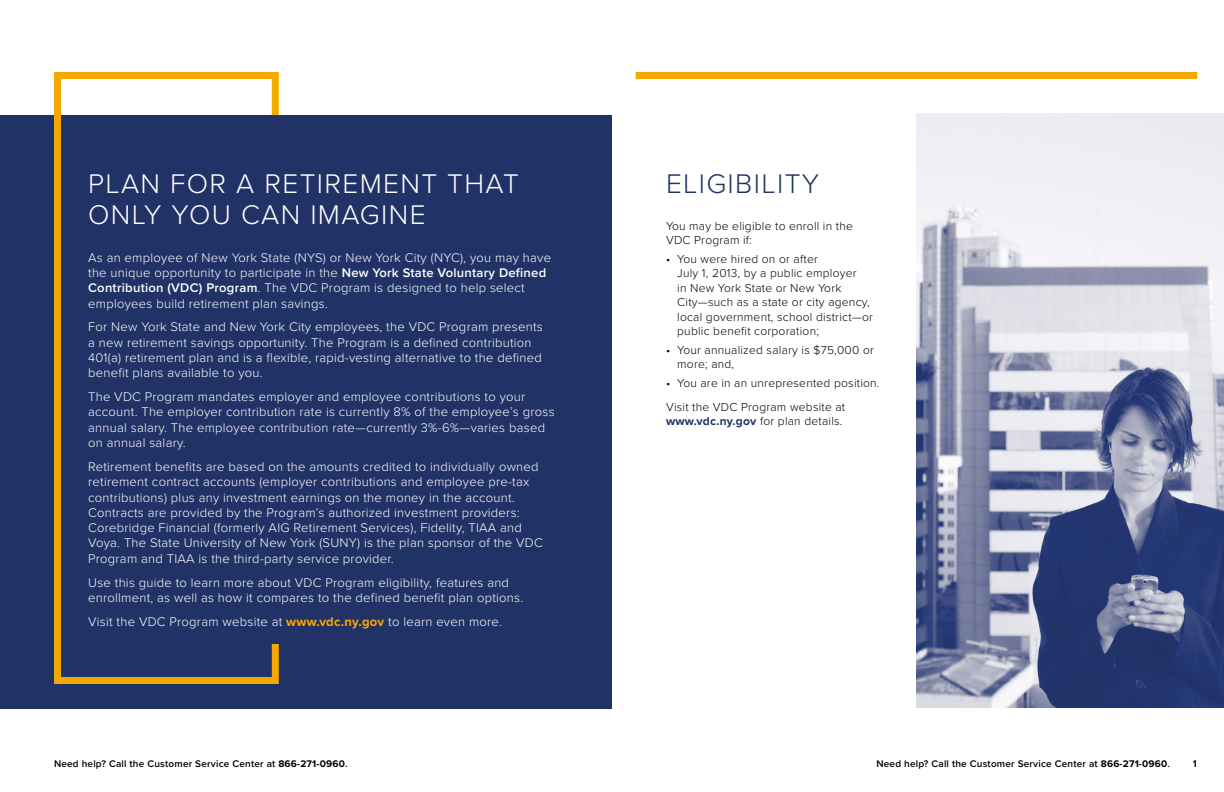
<style>
.page{position:relative;width:1224px;height:792px;background:#fff}
.page>*{position:absolute;margin:0;border:0;box-sizing:border-box;transform-origin:0 0}
.t1{font:300 28px/31px "Proxima Nova";letter-spacing:.05em;color:#fff}
.t2{font:300 28px "Proxima Nova";letter-spacing:.05em;color:#213266}
.t3{font:300 13px/15.3px "Proxima Nova";letter-spacing:.02em;color:#fff}
.t4{font:300 12px/14.4px "Proxima Nova";letter-spacing:.02em;color:#000}
.t5{font:600 10px "Proxima Nova";letter-spacing:.02em;color:#000}
.t6{font:10px "Proxima Nova";color:#000}
.s1{font-weight:600}
.s2{font-weight:700;color:#f5a800}
.s3{font-weight:700}
.s4{font-weight:700;color:#213266}
</style>
<div class="page">
<div style="left:0;top:115px;width:612px;height:594px;background:#213266"></div>
<div style="left:54px;top:72px;width:225px;height:612px;border:7px solid #f5a800"></div>
<div style="left:249px;top:116px;width:51px;height:528px;background:#213266"></div>
<img style="left:916px;top:113px;width:308px;height:594px">
<div style="left:636px;top:72px;width:561px;height:7px;background:#f5a800"></div>
<p class="t1" style="left:88px;top:166px;width:432px">PLAN FOR A RETIREMENT THAT<br>ONLY YOU CAN IMAGINE</p>
<p class="t3" style="left:88px;top:249px;width:464px">As an employee of New York State (NYS) or New York City (NYC), you may have the unique opportunity to participate in the <span class="s1">New York State Voluntary Defined Contribution (VDC) Program</span>. The VDC Program is designed to help select employees build retirement plan savings.</p>
<p class="t3" style="left:88px;top:319px;width:456px">For New York State and New York City employees, the VDC Program presents a new retirement savings opportunity. The Program is a defined contribution 401(a) retirement plan and is a flexible, rapid-vesting alternative to the defined benefit plans available to you.</p>
<p class="t3" style="left:88px;top:388px;width:468px">The VDC Program mandates employer and employee contributions to your account. The employer contribution rate is currently 8% of the employee’s gross annual salary. The employee contribution rate—currently 3%-6%—varies based on annual salary.</p>
<p class="t3" style="left:88px;top:458px;width:456px">Retirement benefits are based on the amounts credited to individually owned retirement contract accounts (employer contributions and employee pre-tax contributions) plus any investment earnings on the money in the account.<br>Contracts are provided by the Program’s authorized investment providers:<br>Corebridge Financial (formerly AIG Retirement Services), Fidelity, TIAA and Voya. The State University of New York (SUNY) is the plan sponsor of the VDC Program and TIAA is the third-party service provider.</p>
<p class="t3" style="left:88px;top:574px;width:437px">Use this guide to learn more about VDC Program eligibility, features and enrollment, as well as how it compares to the defined benefit plan options.</p>
<p class="t3" style="left:88px;top:613px;width:415px">Visit the VDC Program website at <span class="s2">www.vdc.ny.gov</span> to learn even more.</p>
<p class="t5" style="left:54px;top:756px;width:295px">Need help? Call the Customer Service Center at <span class="s3">866-271-0960</span>.</p>
<p class="t2" style="left:666px;top:163px;width:155px">ELIGIBILITY</p>
<p class="t4" style="left:666px;top:218px;width:188px">You may be eligible to enroll in the<br>VDC Program if:</p>
<p class="t4" style="left:677px;top:251px;width:197px;text-indent:-11px">• You were hired on or after<br>July 1, 2013, by a public employer<br>in New York State or New York<br>City—such as a state or city agency, local government, school district—or public benefit corporation;</p>
<p class="t4" style="left:677px;top:342px;width:198px;text-indent:-11px">• Your annualized salary is $75,000 or more; and,</p>
<p class="t4" style="left:666px;top:375px;width:215px">• You are in an unrepresented position.</p>
<p class="t4" style="left:666px;top:399px;width:181px">Visit the VDC Program website at <span class="s4">www.vdc.ny.gov</span> for plan details.</p>
<p class="t5" style="left:876px;top:756px;width:295px">Need help? Call the Customer Service Center at <span class="s3">866-271-0960</span>.</p>
<p class="t6" style="left:1193px;top:756px;width:5px">1</p>
</div>
